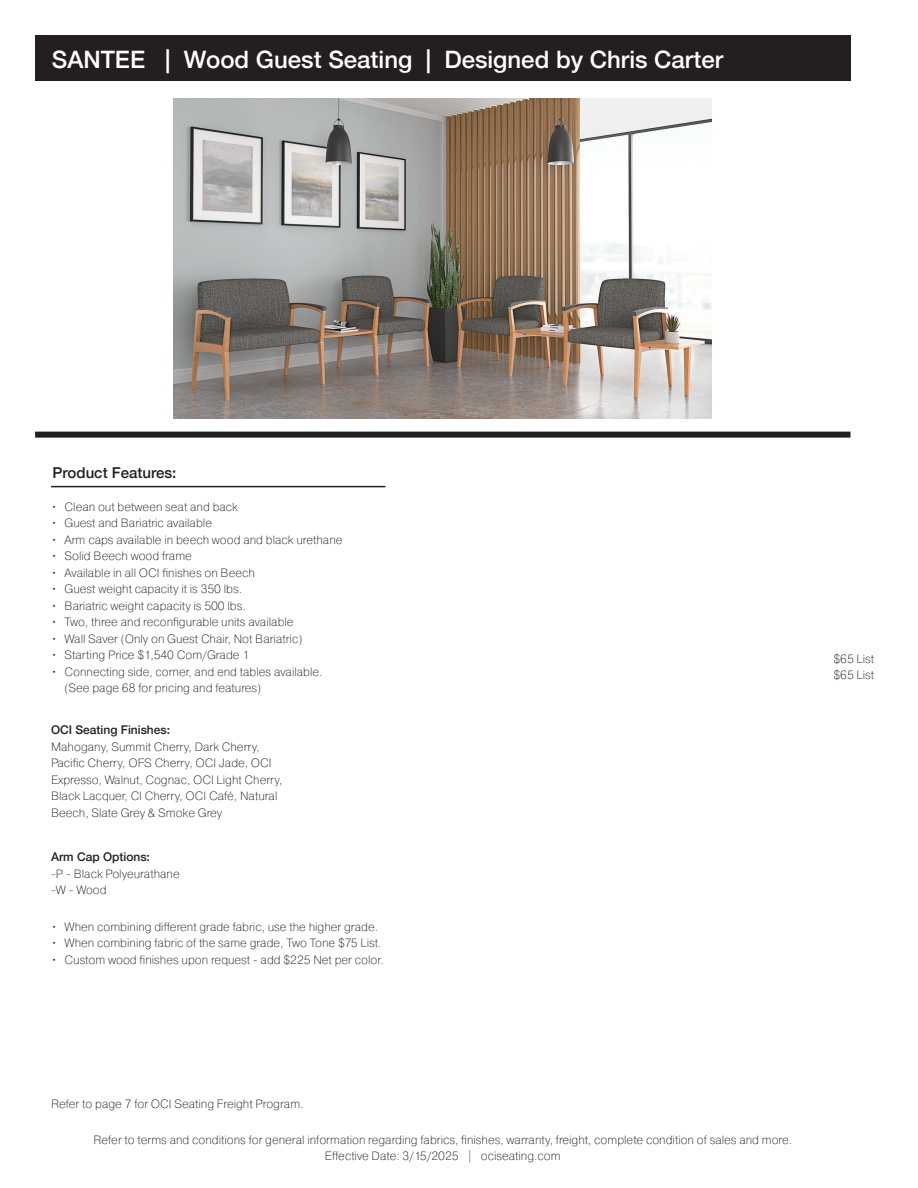
<style>
.page{position:relative;width:918px;height:1188px;background:#fff}
.page>*{position:absolute;margin:0;border:0;box-sizing:border-box;transform-origin:0 0}
.t1{font:500 24px "Helvetica Neue";color:#fff}
.t2{font:500 15px "Helvetica Neue";color:#231f20}
.t3{font:200 12px/16.5px "Pragmatica";color:#231f20}
.t4{font:500 12px "Helvetica Neue";color:#231f20}
</style>
<div class="page">
<div style="left:35px;top:36px;width:815px;height:45px;background:#231f20"></div>
<div style="left:35px;top:432px;width:815px;height:6px;background:#231f20"></div>
<hr style="left:51px;top:486px;width:334px;height:1px;background:#231f20">
<img style="left:174px;top:99px;width:537px;height:319px">
<h1 class="t1" style="left:52px;top:40px;width:673px">SANTEE | Wood Guest Seating | Designed by Chris Carter</h1>
<p class="t2" style="left:53px;top:460px;width:125px">Product Features:</p>
<p class="t3" style="left:51px;top:498px;width:188px">• Clean out between seat and back</p>
<p class="t3" style="left:51px;top:514px;width:162px">• Guest and Bariatric available</p>
<p class="t3" style="left:51px;top:531px;width:293px">• Arm caps available in beech wood and black urethane</p>
<p class="t3" style="left:51px;top:547px;width:142px">• Solid Beech wood frame</p>
<p class="t3" style="left:51px;top:564px;width:205px">• Available in all OCI finishes on Beech</p>
<p class="t3" style="left:51px;top:580px;width:192px">• Guest weight capacity it is 350 lbs.</p>
<p class="t3" style="left:51px;top:597px;width:196px">• Bariatric weight capacity is 500 lbs.</p>
<p class="t3" style="left:51px;top:613px;width:244px">• Two, three and reconfigurable units available</p>
<p class="t3" style="left:51px;top:630px;width:253px">• Wall Saver (Only on Guest Chair, Not Bariatric)</p>
<p class="t3" style="left:51px;top:646px;width:200px">• Starting Price $1,540 Com/Grade 1</p>
<p class="t3" style="left:65px;top:663px;width:259px;text-indent:-14px">• Connecting side, corner, and end tables available. (See page 68 for pricing and features)</p>
<p class="t4" style="left:51px;top:720px;width:120px">OCI Seating Finishes:</p>
<p class="t3" style="left:51px;top:738px;width:233px">Mahogany, Summit Cherry, Dark Cherry, Pacific Cherry, OFS Cherry, OCI Jade, OCI Expresso, Walnut, Cognac, OCI Light Cherry, Black Lacquer, CI Cherry, OCI Café, Natural Beech, Slate Grey &amp; Smoke Grey</p>
<p class="t4" style="left:51px;top:847px;width:100px">Arm Cap Options:</p>
<p class="t3" style="left:51px;top:865px;width:130px">-P - Black Polyeurathane -W - Wood</p>
<p class="t3" style="left:51px;top:918px;width:328px">• When combining different grade fabric, use the higher grade.</p>
<p class="t3" style="left:51px;top:934px;width:332px">• When combining fabric of the same grade, Two Tone $75 List.</p>
<p class="t3" style="left:51px;top:951px;width:334px">• Custom wood finishes upon request - add $225 Net per color.</p>
<p class="t3" style="left:833px;top:650px;width:42px">$65 List $65 List</p>
<p class="t3" style="left:51px;top:1095px;width:254px">Refer to page 7 for OCI Seating Freight Program.</p>
<p class="t3" style="left:93px;top:1131px;width:700px;text-align:center">Refer to terms and conditions for general information regarding fabrics, finishes, warranty, freight, complete condition of sales and more.<br>Effective Date: 3/15/2025 | ociseating.com</p>
</div>
